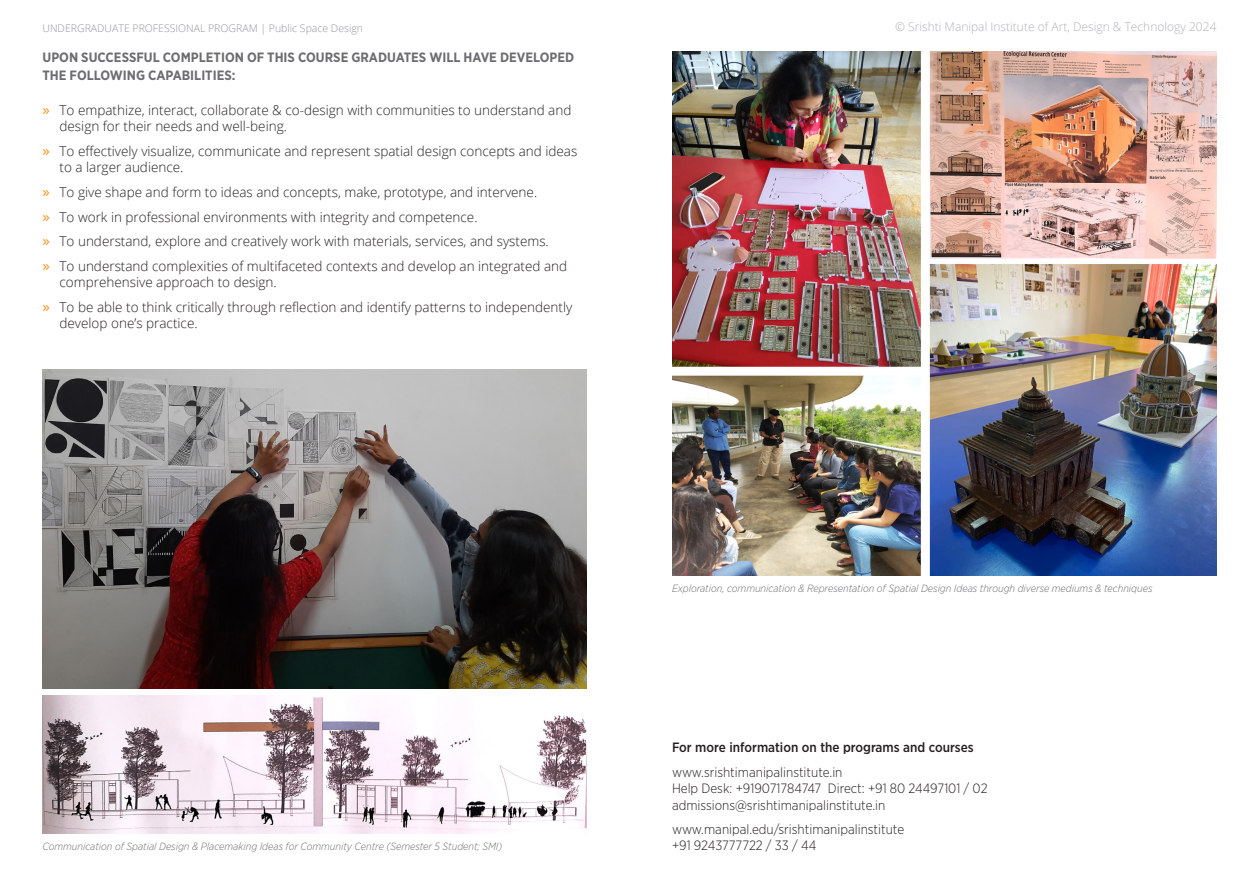
<style>
.page{position:relative;width:1259px;height:893px;background:#fff}
.page>*{position:absolute;margin:0;border:0;box-sizing:border-box;transform-origin:0 0}
.t1{font:300 13.5px/16.2px "Open Sans";color:#231f20}
.Body{font:300 13.5px/16.2px "Gotham Narrow";color:#231f20}
.Body-2{font:700 13.5px/18px "Gotham Narrow";color:#6c6d70}
.Body-3{font:500 13.5px "Gotham Narrow";color:#231f20}
.t2{font:300 12px "Open Sans";color:#b2b3b7}
.Body-4{font:italic 300 10.5px "Gotham Narrow";color:#6c6d70}
.t3{font:300 10.5px "Open Sans";color:#939598}
.s1{font-weight:400;font-size:15px;color:#f7931d}
</style>
<div class="page">
<img style="left:43px;top:370px;width:544px;height:318px">
<img style="left:43px;top:696px;width:544px;height:137px">
<img style="left:672px;top:51px;width:544px;height:524px">
<p class="t3" style="left:43px;top:21px;width:322px">UNDERGRADUATE PROFESSIONAL PROGRAM | Public Space Design</p>
<p class="t2" style="left:895px;top:19px;width:323px">© Srishti Manipal Institute of Art, Design &amp; Technology 2024</p>
<p class="Body-2" style="left:43px;top:48px;width:533px">UPON SUCCESSFUL COMPLETION OF THIS COURSE GRADUATES WILL HAVE DEVELOPED<br>THE FOLLOWING CAPABILITIES:</p>
<p class="t1" style="left:60px;top:102px;width:513px;text-indent:-17px"><span class="s1">»</span> To empathize, interact, collaborate &amp; co-design with communities to understand and design for their needs and well-being.</p>
<p class="t1" style="left:60px;top:143px;width:519px;text-indent:-17px"><span class="s1">»</span> To effectively visualize, communicate and represent spatial design concepts and ideas to a larger audience.</p>
<p class="t1" style="left:43px;top:183px;width:496px"><span class="s1">»</span> To give shape and form to ideas and concepts, make, prototype, and intervene.</p>
<p class="t1" style="left:43px;top:208px;width:436px"><span class="s1">»</span> To work in professional environments with integrity and competence.</p>
<p class="t1" style="left:43px;top:233px;width:508px"><span class="s1">»</span> To understand, explore and creatively work with materials, services, and systems.</p>
<p class="t1" style="left:60px;top:258px;width:509px;text-indent:-17px"><span class="s1">»</span> To understand complexities of multifaceted contexts and develop an integrated and comprehensive approach to design.</p>
<p class="t1" style="left:60px;top:298px;width:514px;text-indent:-17px"><span class="s1">»</span> To be able to think critically through reflection and identify patterns to independently develop one’s practice.</p>
<p class="Body-4" style="left:43px;top:840px;width:461px">Communication of Spatial Design &amp; Placemaking Ideas for Community Centre (Semester 5 Student; SMI)</p>
<p class="Body-4" style="left:672px;top:582px;width:482px">Exploration, communication &amp; Representation of Spatial Design Ideas through diverse mediums &amp; techniques</p>
<p class="Body-3" style="left:672px;top:739px;width:303px">For more information on the programs and courses</p>
<p class="Body" style="left:672px;top:764px;width:317px">www.srishtimanipalinstitute.in<br>Help Desk: +919071784747 Direct: +91 80 24497101 / 02 admissions@srishtimanipalinstitute.in</p>
<p class="Body" style="left:672px;top:821px;width:234px">www.manipal.edu/srishtimanipalinstitute +91 9243777722 / 33 / 44</p>
</div>
